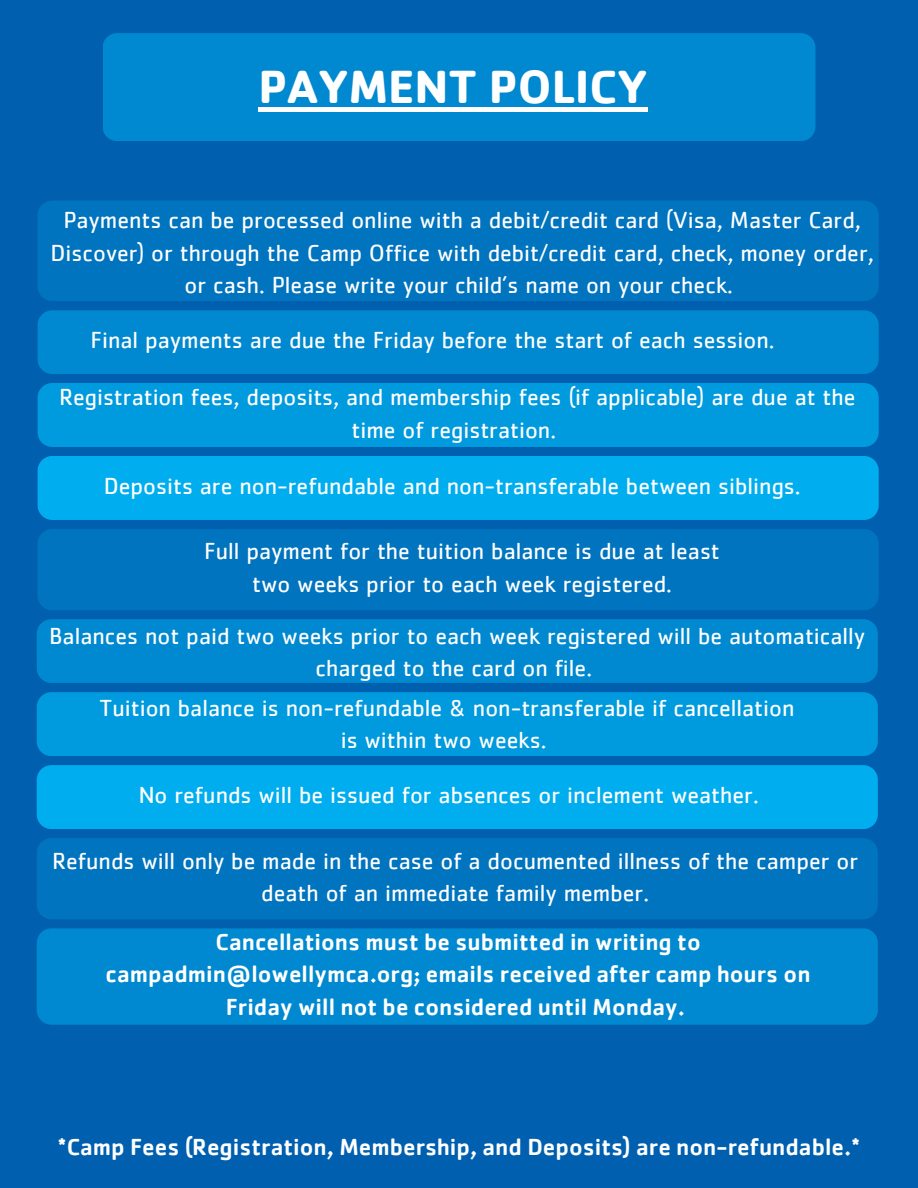
<style>
.page{position:relative;width:918px;height:1188px;background:#0060af}
.page>*{position:absolute;margin:0;border:0;box-sizing:border-box;transform-origin:0 0}
.t1{font:700 48px "Cachet";color:#fff}
.t2{font:24px/32.7px "Cachet";color:#fff;text-align:center}
.t3{font:500 24px/32.7px "Cachet";color:#fff;text-align:center}
</style>
<div class="page">
<div style="left:103px;top:33px;width:712px;height:108px;background:#0089d0"></div>
<hr style="left:258px;top:107px;width:390px;height:4px;background:#fff">
<div style="left:38px;top:201px;width:841px;height:100px;background:#0074bf"></div>
<div style="left:38px;top:310px;width:841px;height:64px;background:#0089d0"></div>
<div style="left:38px;top:383px;width:841px;height:64px;background:#009ade"></div>
<div style="left:38px;top:456px;width:841px;height:64px;background:#00aeef"></div>
<div style="left:38px;top:529px;width:841px;height:81px;background:#0074bf"></div>
<div style="left:37px;top:619px;width:841px;height:64px;background:#0089d0"></div>
<div style="left:37px;top:692px;width:841px;height:64px;background:#009ade"></div>
<div style="left:37px;top:765px;width:841px;height:64px;background:#00aeef"></div>
<div style="left:37px;top:838px;width:841px;height:81px;background:#0074bf"></div>
<div style="left:37px;top:928px;width:841px;height:97px;background:#0089d0"></div>
<h1 class="t1" style="left:258px;top:56px;width:391px">PAYMENT POLICY</h1>
<p class="t2" style="left:51px;top:205px;width:825px">Payments can be processed online with a debit/credit card (Visa, Master Card,<br>Discover) or through the Camp Office with debit/credit card, check, money order, or cash. Please write your child’s name on your check.</p>
<p class="t2" style="left:90px;top:325px;width:686px">Final payments are due the Friday before the start of each session.</p>
<p class="t2" style="left:59px;top:382px;width:798px">Registration fees, deposits, and membership fees (if applicable) are due at the time of registration.</p>
<p class="t2" style="left:104px;top:471px;width:698px">Deposits are non-refundable and non-transferable between siblings.</p>
<p class="t2" style="left:204px;top:536px;width:517px">Full payment for the tuition balance is due at least two weeks prior to each week registered.</p>
<p class="t2" style="left:49px;top:621px;width:817px">Balances not paid two weeks prior to each week registered will be automatically charged to the card on file.</p>
<p class="t2" style="left:100px;top:693px;width:696px">Tuition balance is non-refundable &amp; non-transferable if cancellation is within two weeks.</p>
<p class="t2" style="left:139px;top:780px;width:621px">No refunds will be issued for absences or inclement weather.</p>
<p class="t2" style="left:52px;top:845px;width:808px">Refunds will only be made in the case of a documented illness of the camper or death of an immediate family member.</p>
<h2 class="t3" style="left:106px;top:924px;width:706px">Cancellations must be submitted in writing to campadmin@lowellymca.org; emails received after camp hours on<br>Friday will not be considered until Monday.</h2>
<h2 class="t3" style="left:58px;top:1130px;width:804px">*Camp Fees (Registration, Membership, and Deposits) are non-refundable.*</h2>
</div>
